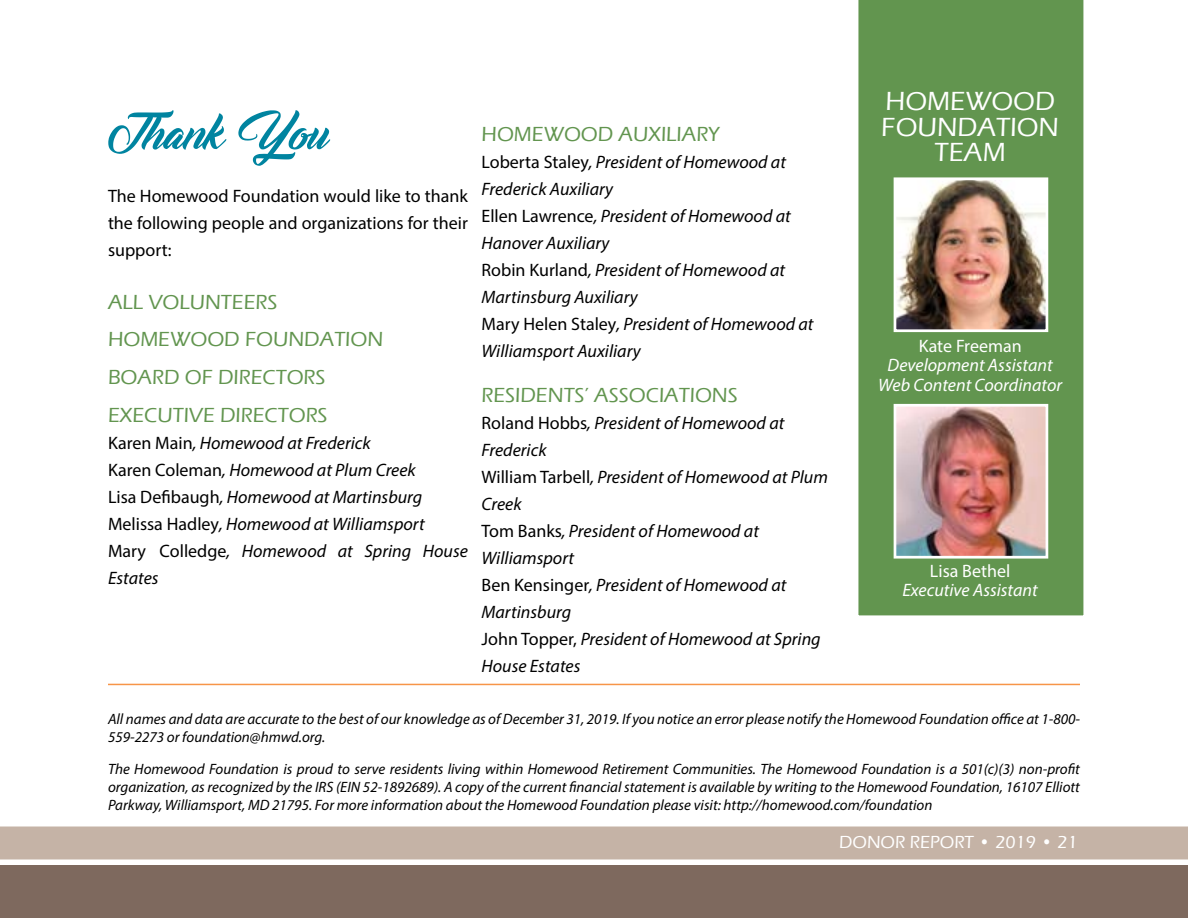
<style>
.page{position:relative;width:1188px;height:918px;background:#fff}
.page>*{position:absolute;margin:0;border:0;box-sizing:border-box;transform-origin:0 0}
.t1{font:54px "Voice of the Highlander";color:#0084a0}
.t2{font:500 27px/25.5px "Eras ITC";color:#fff;text-align:center}
.t3{font:500 21px/38px "Eras ITC";color:#62954f}
.t4{font:italic 18px/27px "Myriad Pro";color:#000}
.t5{font:18px/27px "Myriad Pro";color:#000;text-align:justify}
.t6{font:italic 18px/19.5px "Myriad Pro";color:#fff;text-align:center}
.t7{font:18px "Myriad Pro";color:#fff}
.t8{font:500 18px "Eras ITC";color:#fff}
.t9{font:italic 15px/18px "Myriad Pro";color:#000}
.s1{font-style:normal}
</style>
<div class="page">
<div style="left:0;top:865px;width:1188px;height:53px;background:#7e695e"></div>
<div style="left:0;top:826px;width:1188px;height:34px;background:#c5b3a6"></div>
<hr style="left:108px;top:684px;width:972px;height:1px;background:#f79548">
<div style="left:858px;top:0;width:226px;height:616px;background:#62954f"></div>
<img style="left:898px;top:181px;width:146px;height:147px">
<div style="left:894px;top:177px;width:154px;height:155px;border:3px solid #fff"></div>
<img style="left:898px;top:408px;width:146px;height:147px">
<div style="left:894px;top:404px;width:154px;height:155px;border:3px solid #fff"></div>
<h1 class="t1" style="left:108px;top:98px;width:224px">Thank You</h1>
<p class="t5" style="left:108px;top:183px;width:361px">The Homewood Foundation would like to thank the following people and organizations for their support:</p>
<p class="t3" style="left:108px;top:283px;width:277px">ALL VOLUNTEERS<br>HOMEWOOD FOUNDATION<br>BOARD OF DIRECTORS<br>EXECUTIVE DIRECTORS</p>
<p class="t4" style="left:108px;top:430px;width:361px"><span class="s1">Karen Main</span>, Homewood at Frederick<br><span class="s1">Karen Coleman</span>, Homewood at Plum Creek<br><span class="s1">Lisa Defibaugh</span>, Homewood at Martinsburg <span class="s1">Melissa Hadley</span>, Homewood at Williamsport<br><span class="s1">Mary Colledge</span>, Homewood at Spring House Estates</p>
<p class="t3" style="left:482px;top:115px;width:239px">HOMEWOOD AUXILIARY</p>
<p class="t4" style="left:482px;top:148px;width:334px"><span class="s1">Loberta Staley</span>, President of Homewood at<br>Frederick Auxiliary<br><span class="s1">Ellen Lawrence</span>, President of Homewood at<br>Hanover Auxiliary<br><span class="s1">Robin Kurland</span>, President of Homewood at<br>Martinsburg Auxiliary<br><span class="s1">Mary Helen Staley</span>, President of Homewood at<br>Williamsport Auxiliary</p>
<p class="t3" style="left:482px;top:376px;width:258px">RESIDENTS’ ASSOCIATIONS</p>
<p class="t4" style="left:482px;top:409px;width:348px"><span class="s1">Roland Hobbs</span>, President of Homewood at<br>Frederick<br><span class="s1">William Tarbell</span>, President of Homewood at Plum<br>Creek<br><span class="s1">Tom Banks</span>, President of Homewood at<br>Williamsport<br><span class="s1">Ben Kensinger</span>, President of Homewood at<br>Martinsburg<br><span class="s1">John Topper,</span> President of Homewood at Spring<br>House Estates</p>
<h2 class="t2" style="left:881px;top:89px;width:179px">HOMEWOOD<br>FOUNDATION<br>TEAM</h2>
<p class="t7" style="left:919px;top:334px;width:105px">Kate Freeman</p>
<p class="t6" style="left:878px;top:355px;width:185px">Development Assistant<br>Web Content Coordinator</p>
<p class="t7" style="left:930px;top:559px;width:82px">Lisa Bethel</p>
<p class="t6" style="left:902px;top:580px;width:137px">Executive Assistant</p>
<p class="t9" style="left:108px;top:710px;width:974px">All names and data are accurate to the best of our knowledge as of December 31, 2019. If you notice an error please notify the Homewood Foundation office at 1-800-<br>559-2273 or foundation@hmwd.org.</p>
<p class="t9" style="left:108px;top:759px;width:973px;text-align:justify">The Homewood Foundation is proud to serve residents living within Homewood Retirement Communities. The Homewood Foundation is a 501(c)(3) non-profit organization, as recognized by the IRS (EIN 52-1892689). A copy of the current financial statement is available by writing to the Homewood Foundation, 16107 Elliott Parkway, Williamsport, MD 21795. For more information about the Homewood Foundation please visit: http://homewood.com/foundation</p>
<p class="t8" style="left:839px;top:832px;width:240px">DONOR REPORT • 2019 • 21</p>
</div>
